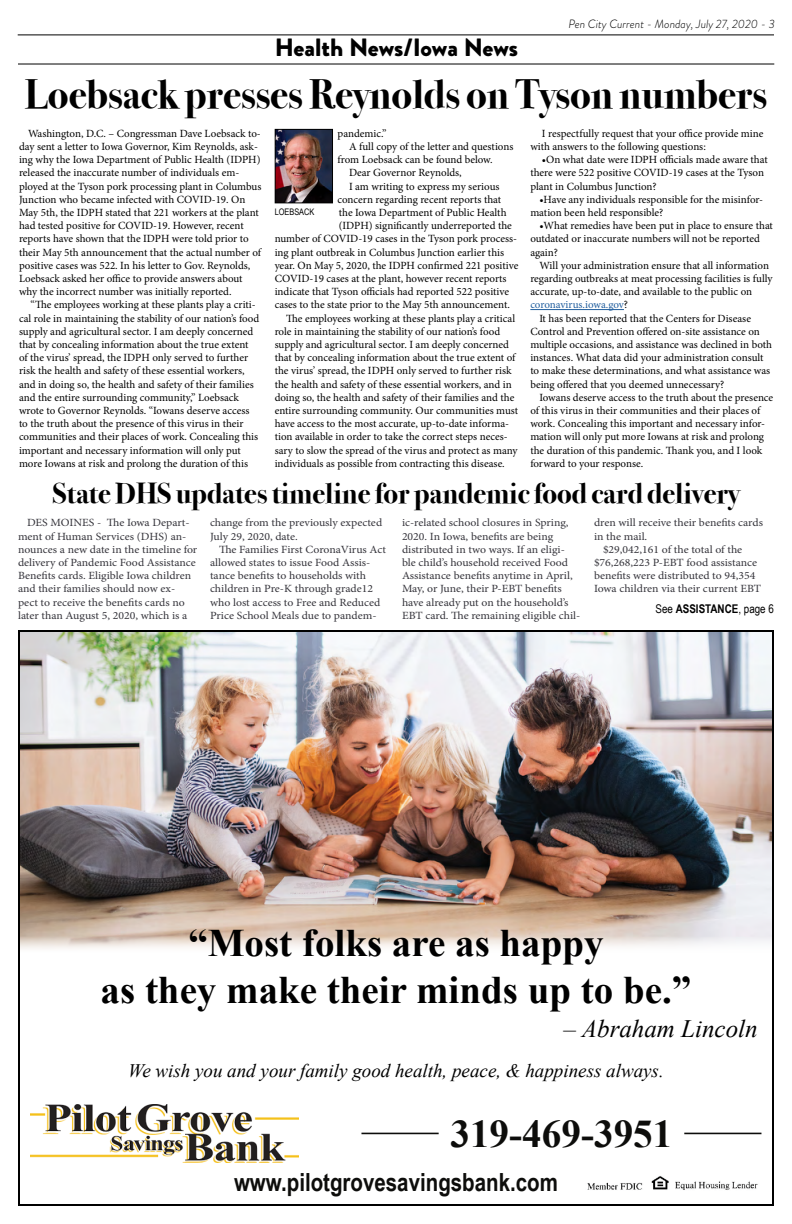
<style>
.page{position:relative;width:792px;height:1224px;background:#fff}
.page>*{position:absolute;margin:0;border:0;box-sizing:border-box;transform-origin:0 0}
.t1{font:700 41px "Bodoni Svty Two ITCTT";color:#000}
.t2{font:700 39.2px "Times New Roman";color:#0d0d0b}
.t3{font:700 39px/46.8px "Times New Roman";color:#000;text-align:center}
.t4{font:700 29px "Bodoni Svty Two ITCTT";color:#000}
.t5{font:700 25px "Arial Narrow";color:#0d0d0b}
.t6{font:900 25px "Brandon Grotesque";color:#000}
.t7{font:italic 25px "Times New Roman";color:#000}
.t8{font:italic 19px "Times New Roman";color:#000}
.t9{font:italic 300 12px "Brandon Grotesque";color:#000}
.t10{font:700 12px "Arial Narrow";color:#000}
.t11{font:11px/13.2px "Minion Pro";color:#000}
.t12{font:11px/13.2px "Minion Pro";color:#35343b;scale:1.07 1}
.t13{font:11px "Minion Pro";letter-spacing:-.005em;color:#215e9e}
.t14{font:9px "Arial Narrow";color:#000}
.s1{color:#000}
.s2{font-weight:400}
</style>
<div class="page">
<hr style="left:18px;top:34px;width:756px;height:1px;background:#000">
<hr style="left:18px;top:64px;width:756px;height:1px;background:#000">
<hr style="left:361px;top:1133px;width:78px;height:1px;background:#0d0d0b">
<hr style="left:684px;top:1133px;width:77px;height:1px;background:#0d0d0b">
<img style="left:30px;top:1104px;width:269px;height:59px">
<img style="left:21px;top:633px;width:750px;height:316px">
<img style="left:587px;top:1176px;width:171px;height:14px">
<hr style="left:530px;top:309px;width:94px;height:1px;background:#215e9e">
<img style="left:277px;top:131px;width:54px;height:70px">
<div style="left:275px;top:129px;width:58px;height:74px;border:1px solid #000"></div>
<h3 class="t6" style="left:275px;top:30px;width:245px">Health News/Iowa News</h3>
<p class="t9" style="left:568px;top:16px;width:208px">Pen City Current - Monday, July 27, 2020 - 3</p>
<h1 class="t1" style="left:25px;top:61px;width:744px">Loebsack presses Reynolds on Tyson numbers</h1>
<p class="t11" style="left:19px;top:127px;width:244px;text-indent:9px">Washington, D.C. – Congressman Dave Loebsack to&shy;day sent a letter to Iowa Governor, Kim Reynolds, ask&shy;ing why the Iowa Department of Public Health (IDPH) released the inaccurate number of individuals em&shy;ployed at the Tyson pork processing plant in Columbus Junction who became infected with COVID-19. On May 5th, the IDPH stated that 221 workers at the plant had tested positive for COVID-19. However, recent reports have shown that the IDPH were told prior to their May 5th announcement that the actual number of positive cases was 522. In his letter to Gov. Reynolds, Loebsack asked her office to provide answers about why the incorrect number was initially reported.</p>
<p class="t11" style="left:19px;top:298px;width:242px;text-indent:11px">“The employees working at these plants play a criti&shy;cal role in maintaining the stability of our nation’s food supply and agricultural sector. I am deeply concerned that by concealing information about the true extent of the virus’ spread, the IDPH only served to further risk the health and safety of these essential workers, and in doing so, the health and safety of their families and the entire surrounding community,” Loebsack wrote to Governor Reynolds. “Iowans deserve access to the truth about the presence of this virus in their communities and their places of work. Concealing this important and necessary information will only put more Iowans at risk and prolong the duration of this</p>
<p class="t11" style="left:530px;top:127px;width:235px;text-indent:11px">I respectfully request that your office provide mine with answers to the following questions:</p>
<p class="t11" style="left:530px;top:153px;width:239px;text-indent:11px">•On what date were IDPH officials made aware that there were 522 positive COVID-19 cases at the Tyson plant in Columbus Junction?</p>
<p class="t11" style="left:530px;top:193px;width:234px;text-indent:9px">•Have any individuals responsible for the misinfor&shy;mation been held responsible?</p>
<p class="t11" style="left:530px;top:219px;width:244px;text-indent:9px">•What remedies have been put in place to ensure that outdated or inaccurate numbers will not be reported again?</p>
<p class="t11" style="left:539px;top:259px;width:231px">Will your administration ensure that all information</p>
<p class="t11" style="left:530px;top:272px;width:244px">regarding outbreaks at meat processing facilities is fully</p>
<p class="t11" style="left:530px;top:285px;width:223px">accurate, up-to-date, and available to the public on</p>
<p class="t13" style="left:530px;top:298px;width:99px">coronavirus.iowa.gov<span class="s1">?</span></p>
<p class="t11" style="left:539px;top:312px;width:213px">It has been reported that the Centers for Disease</p>
<p class="t11" style="left:530px;top:325px;width:231px">Control and Prevention offered on-site assistance on</p>
<p class="t11" style="left:530px;top:338px;width:243px">multiple occasions, and assistance was declined in both</p>
<p class="t11" style="left:530px;top:351px;width:235px">instances. What data did your administration consult</p>
<p class="t11" style="left:530px;top:364px;width:241px">to make these determinations, and what assistance was</p>
<p class="t11" style="left:530px;top:378px;width:196px">being offered that you deemed unnecessary?</p>
<p class="t11" style="left:539px;top:391px;width:235px">Iowans deserve access to the truth about the presence</p>
<p class="t11" style="left:530px;top:404px;width:232px">of this virus in their communities and their places of</p>
<p class="t11" style="left:530px;top:417px;width:236px">work. Concealing this important and necessary infor-</p>
<p class="t11" style="left:530px;top:430px;width:235px">mation will only put more Iowans at risk and prolong</p>
<p class="t11" style="left:530px;top:444px;width:234px">the duration of this pandemic. Thank you, and I look</p>
<p class="t11" style="left:530px;top:457px;width:114px">forward to your response.</p>
<p class="t11" style="left:338px;top:127px;width:51px">pandemic.”</p>
<p class="t11" style="left:349px;top:140px;width:166px">A full copy of the letter and questions</p>
<p class="t11" style="left:338px;top:153px;width:157px">from Loebsack can be found below.</p>
<p class="t11" style="left:349px;top:166px;width:114px">Dear Governor Reynolds,</p>
<p class="t11" style="left:349px;top:180px;width:152px">I am writing to express my serious</p>
<p class="t11" style="left:338px;top:193px;width:165px">concern regarding recent reports that</p>
<p class="t11" style="left:339px;top:206px;width:169px">the Iowa Department of Public Health</p>
<p class="t11" style="left:339px;top:219px;width:175px">(IDPH) significantly underreported the</p>
<p class="t11" style="left:275px;top:232px;width:244px">number of COVID-19 cases in the Tyson pork process-</p>
<p class="t11" style="left:275px;top:246px;width:231px">ing plant outbreak in Columbus Junction earlier this</p>
<p class="t11" style="left:275px;top:259px;width:245px">year. On May 5, 2020, the IDPH confirmed 221 positive</p>
<p class="t11" style="left:275px;top:272px;width:233px">COVID-19 cases at the plant, however recent reports</p>
<p class="t11" style="left:275px;top:285px;width:236px">indicate that Tyson officials had reported 522 positive</p>
<p class="t11" style="left:275px;top:298px;width:237px">cases to the state prior to the May 5th announcement.</p>
<p class="t11" style="left:286px;top:312px;width:231px">The employees working at these plants play a critical</p>
<p class="t11" style="left:275px;top:325px;width:227px">role in maintaining the stability of our nation’s food</p>
<p class="t11" style="left:275px;top:338px;width:236px">supply and agricultural sector. I am deeply concerned</p>
<p class="t11" style="left:275px;top:351px;width:242px">that by concealing information about the true extent of</p>
<p class="t11" style="left:275px;top:364px;width:238px">the virus’ spread, the IDPH only served to further risk</p>
<p class="t11" style="left:275px;top:378px;width:239px">the health and safety of these essential workers, and in</p>
<p class="t11" style="left:275px;top:391px;width:241px">doing so, the health and safety of their families and the</p>
<p class="t11" style="left:275px;top:404px;width:245px">entire surrounding community. Our communities must</p>
<p class="t11" style="left:275px;top:417px;width:236px">have access to the most accurate, up-to-date informa-</p>
<p class="t11" style="left:275px;top:430px;width:235px">tion available in order to take the correct steps neces-</p>
<p class="t11" style="left:275px;top:444px;width:245px">sary to slow the spread of the virus and protect as many</p>
<p class="t11" style="left:275px;top:457px;width:232px">individuals as possible from contracting this disease.</p>
<p class="t14" style="left:275px;top:205px;width:41px">LOEBSACK</p>
<h3 class="t4" style="left:52px;top:469px;width:689px">State DHS updates timeline for pandemic food card delivery</h3>
<p class="t12" style="left:18px;top:516px;width:169px;text-indent:9px">DES MOINES - The Iowa Depart&shy;ment of Human Services (DHS) an&shy;nounces a new date in the timeline for delivery of Pandemic Food Assistance Benefits cards. Eligible Iowa children and their families should now ex&shy;pect to receive the benefits cards no later than August 5, 2020, which is a</p>
<p class="t12" style="left:210px;top:516px;width:162px">change from the previously expected<br>July 29, 2020, date.</p>
<p class="t12" style="left:210px;top:543px;width:166px;text-indent:9px">The Families First CoronaVirus Act allowed states to issue Food Assis&shy;tance benefits to households with children in Pre-K through grade12 who lost access to Free and Reduced Price School Meals due to pandem-</p>
<p class="t12" style="left:402px;top:516px;width:168px">ic-related school closures in Spring, 2020. In Iowa, benefits are being distributed in two ways. If an eligi&shy;ble child’s household received Food Assistance benefits anytime in April, May, or June, their P-EBT benefits have already put on the household’s EBT card. The remaining eligible chil-</p>
<p class="t12" style="left:594px;top:516px;width:159px">dren will receive their benefits cards</p>
<p class="t12" style="left:594px;top:530px;width:51px">in the mail.</p>
<p class="t12" style="left:603px;top:543px;width:132px">$29,042,161 of the total of the</p>
<p class="t12" style="left:594px;top:556px;width:154px">$76,268,223 P-EBT food assistance</p>
<p class="t12" style="left:594px;top:569px;width:152px">benefits were distributed to 94,354</p>
<p class="t12" style="left:594px;top:582px;width:158px">Iowa children via their current EBT</p>
<p class="t10" style="left:656px;top:600px;width:120px"><span class="s2">See</span> ASSISTANCE<span class="s2">, page 6</span></p>
<h3 class="t3" style="left:101px;top:918px;width:592px">“Most folks are as happy<br>as they make their minds up to be.”</h3>
<h3 class="t7" style="left:564px;top:1012px;width:196px">– Abraham Lincoln</h3>
<h3 class="t8" style="left:128px;top:1058px;width:537px">We wish you and your family good health, peace, &amp; happiness always.</h3>
<h2 class="t2" style="left:450px;top:1106px;width:224px">319-469-3951</h2>
<h3 class="t5" style="left:234px;top:1164px;width:325px">www.pilotgrovesavingsbank.com</h3>
</div>
